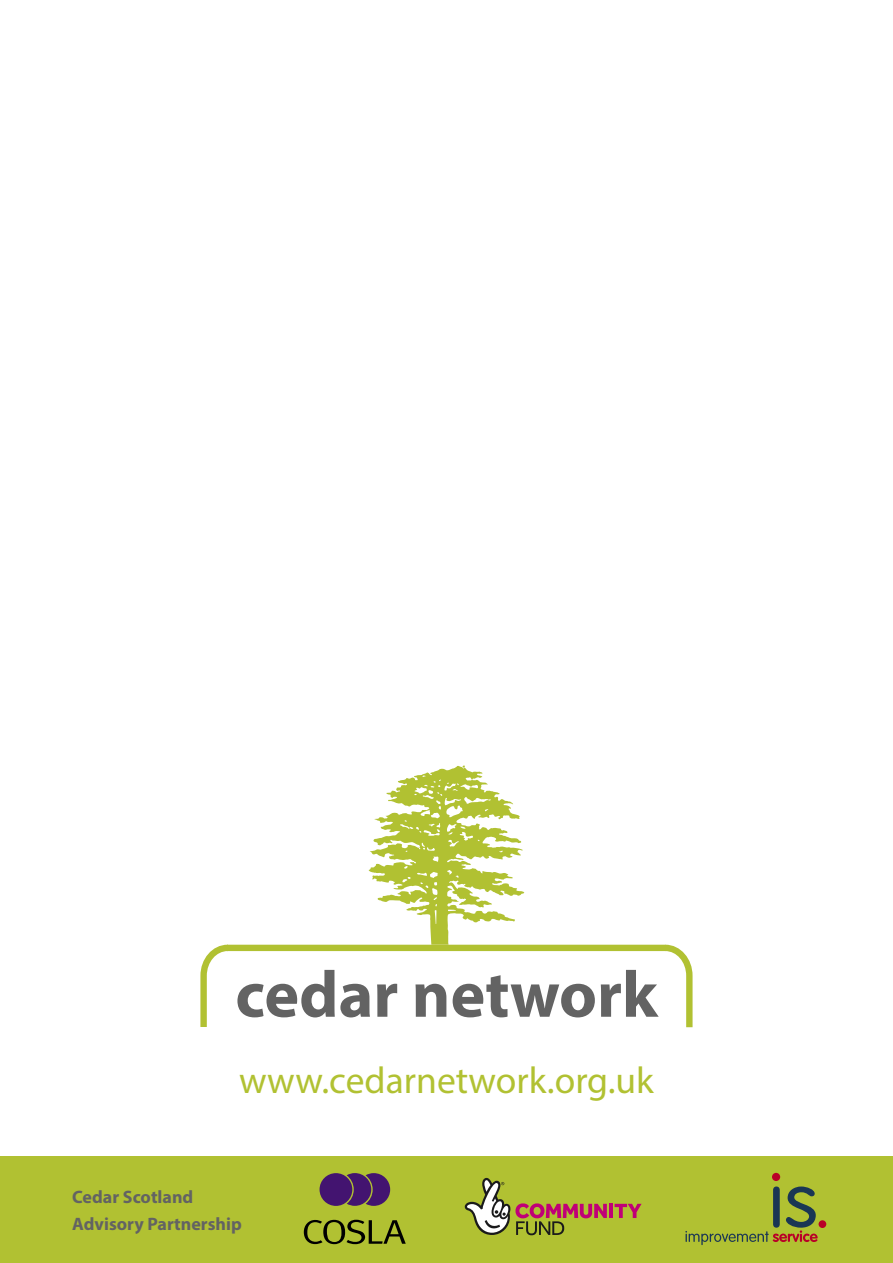
<style>
.page{position:relative;width:893px;height:1263px;background:#fff}
.page>*{position:absolute;margin:0;border:0;box-sizing:border-box;transform-origin:0 0}
.t1{font:700 66px "Myriad Pro";color:#636363}
.t2{font:37.5px "Myriad Pro";color:#b1c132}
.t3{font:700 18px "Myriad Pro";color:#636363}
</style>
<div class="page">
<div style="left:0;top:1157px;width:893px;height:106px;background:#b1c132"></div>
<svg style="left:685px;top:1186px;width:133px;height:59px"></svg>
<div style="left:819px;top:1220px;width:7px;height:8px;background:#b90027;border-radius:50%"></div>
<div style="left:772px;top:1173px;width:8px;height:8px;background:#b90027;border-radius:50%"></div>
<div style="left:320px;top:1173px;width:32px;height:33px;background:#431470;border-radius:50%"></div>
<svg style="left:347px;top:1173px;width:43px;height:33px"></svg>
<svg style="left:304px;top:1220px;width:102px;height:24px"></svg>
<hr style="left:609px;top:1204px;width:4px;height:14px;background:#c00077">
<svg style="left:615px;top:1204px;width:27px;height:14px"></svg>
<svg style="left:465px;top:1178px;width:142px;height:57px"></svg>
<svg style="left:200px;top:944px;width:493px;height:84px"></svg>
<svg style="left:369px;top:765px;width:155px;height:180px"></svg>
<p class="t1" style="left:235px;top:951px;width:424px">cedar network</p>
<p class="t2" style="left:239px;top:1057px;width:416px">www.cedarnetwork.org.uk</p>
<p class="t3" style="left:72px;top:1185px;width:123px">Cedar Scotland</p>
<p class="t3" style="left:72px;top:1212px;width:171px">Advisory Partnership</p>
</div>
